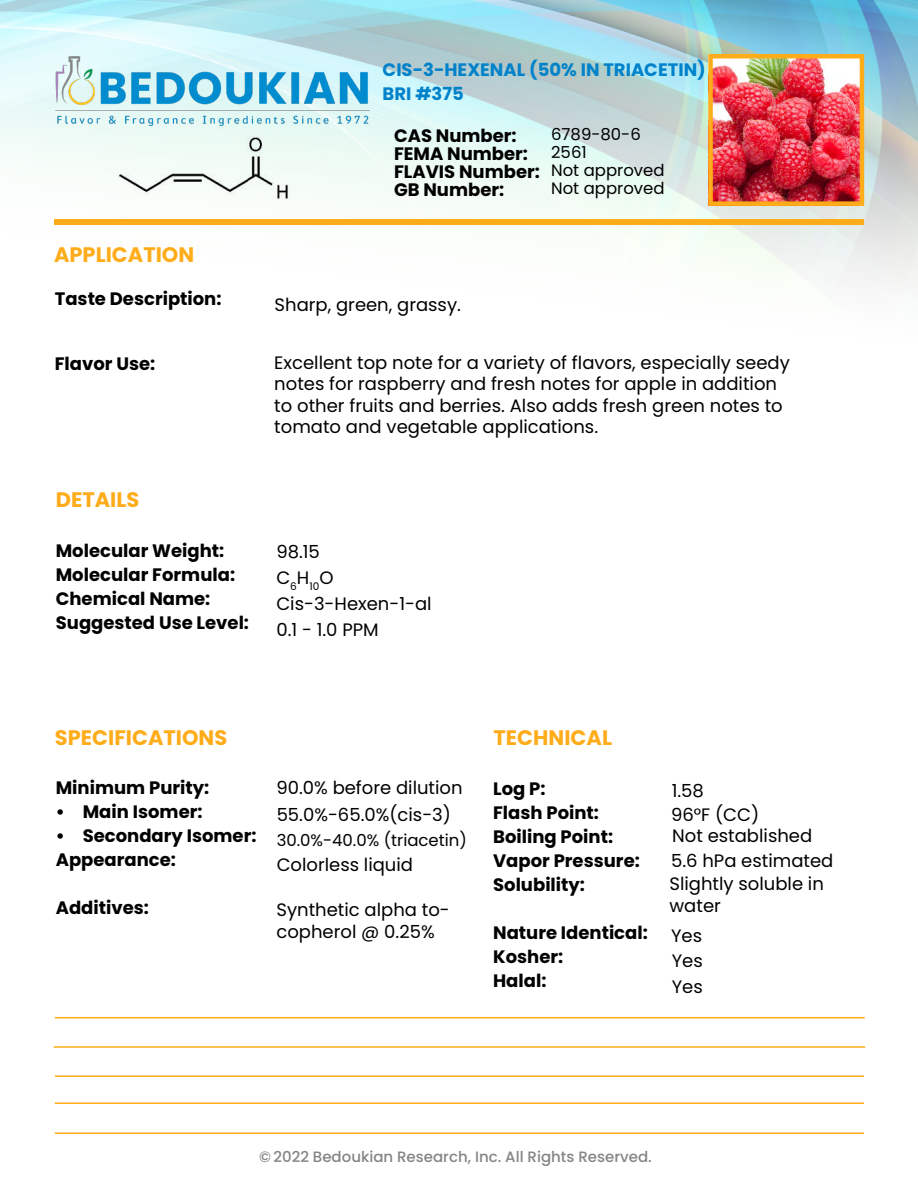
<style>
.page{position:relative;width:918px;height:1188px;background:#fff}
.page>*{position:absolute;margin:0;border:0;box-sizing:border-box;transform-origin:0 0}
.t1{font:700 21px "Poppins";color:#ffac1a}
.t2{font:18px/21.6px "Poppins";color:#000}
.t3{font:700 18px/24px "Poppins";color:#000}
.t4{font:700 18px/23.7px "Poppins";color:#0082ca}
.t5{font:16.5px/18px "Poppins";color:#000}
.t6{font:500 15px "Poppins";color:#868585}
</style>
<div class="page">
<img style="left:0;top:0;width:918px;height:287px">
<div style="left:54px;top:219px;width:810px;height:6px;background:#ffac1a"></div>
<hr style="left:55px;top:1132px;width:809px;height:2px;background:#ffac1a">
<hr style="left:55px;top:1075px;width:809px;height:2px;background:#ffac1a">
<hr style="left:55px;top:1102px;width:809px;height:2px;background:#ffac1a">
<hr style="left:54px;top:1046px;width:811px;height:2px;background:#ffac1a">
<hr style="left:55px;top:1017px;width:810px;height:1px;background:#ffac1a">
<img style="left:713px;top:59px;width:146px;height:142px">
<img style="left:34px;top:39px;width:340px;height:106px">
<div style="left:708px;top:54px;width:156px;height:152px;border:4px solid #ffac1a"></div>
<img style="left:118px;top:136px;width:173px;height:64px">
<p class="t4" style="left:383px;top:58px;width:325px">CIS-3-HEXENAL (50% IN TRIACETIN)<br>BRI #375</p>
<p class="t1" style="left:54px;top:243px;width:142px">APPLICATION</p>
<p class="t3" style="left:55px;top:287px;width:168px">Taste Description:</p>
<p class="t3" style="left:55px;top:352px;width:102px">Flavor Use:</p>
<p class="t1" style="left:56px;top:487px;width:85px">DETAILS</p>
<p class="t3" style="left:56px;top:539px;width:195px">Molecular Weight:<br>Molecular Formula:<br>Chemical Name:<br>Suggested Use Level:</p>
<p class="t3" style="left:394px;top:126px;width:147px;line-height:18px">CAS Number:<br>FEMA Number:<br>FLAVIS Number:<br>GB Number:</p>
<p class="t5" style="left:551px;top:125px;width:115px">6789-80-6<br>2561<br>Not approved<br>Not approved</p>
<p class="t2" style="left:275px;top:294px;width:188px">Sharp, green, grassy.</p>
<p class="t2" style="left:274px;top:352px;width:517px">Excellent top note for a variety of flavors, especially seedy notes for raspberry and fresh notes for apple in addition to other fruits and berries. Also adds fresh green notes to tomato and vegetable applications.</p>
<p class="t2" style="left:276px;top:541px;width:45px">98.15</p>
<p class="t2" style="left:276px;top:567px;width:59px">C<sub>6</sub>H<sub>10</sub>O</p>
<p class="t2" style="left:276px;top:590px;width:157px;line-height:26px">Cis-3-Hexen-1-al<br>0.1 - 1.0 PPM</p>
<p class="t1" style="left:55px;top:725px;width:174px">SPECIFICATIONS</p>
<p class="t3" style="left:56px;top:776px;width:155px">Minimum Purity:</p>
<p class="t3" style="left:56px;top:800px;width:148px">• Main Isomer:</p>
<p class="t3" style="left:56px;top:824px;width:202px">• Secondary Isomer:<br>Appearance:</p>
<p class="t3" style="left:56px;top:896px;width:95px">Additives:</p>
<p class="t2" style="left:276px;top:774px;width:188px;line-height:26.8px">90.0% before dilution<br>55.0%-65.0%(cis-3)</p>
<p class="t5" style="left:277px;top:831px;width:192px">30.0%-40.0% (triacetin)</p>
<p class="t2" style="left:277px;top:854px;width:138px">Colorless liquid</p>
<p class="t2" style="left:276px;top:899px;width:175px">Synthetic alpha to&shy;copherol @ 0.25%</p>
<p class="t1" style="left:493px;top:725px;width:120px">TECHNICAL</p>
<p class="t3" style="left:493px;top:776px;width:148px">Log P:<br>Flash Point:<br>Boiling Point:<br>Vapor Pressure:<br>Solubility:</p>
<p class="t3" style="left:493px;top:920px;width:156px">Nature Identical:<br>Kosher:<br>Halal:</p>
<p class="t2" style="left:672px;top:780px;width:34px">1.58</p>
<p class="t2" style="left:672px;top:825px;width:142px">Not established</p>
<p class="t2" style="left:670px;top:873px;width:156px">Slightly soluble in water</p>
<p class="t2" style="left:671px;top:804px;width:90px">96°F (CC)</p>
<p class="t2" style="left:671px;top:850px;width:164px">5.6 hPa estimated</p>
<p class="t2" style="left:671px;top:925px;width:33px">Yes</p>
<p class="t2" style="left:672px;top:949px;width:33px;line-height:25.2px">Yes<br>Yes</p>
<p class="t6" style="left:259px;top:1148px;width:394px">© 2022 Bedoukian Research, Inc. All Rights Reserved.</p>
</div>
